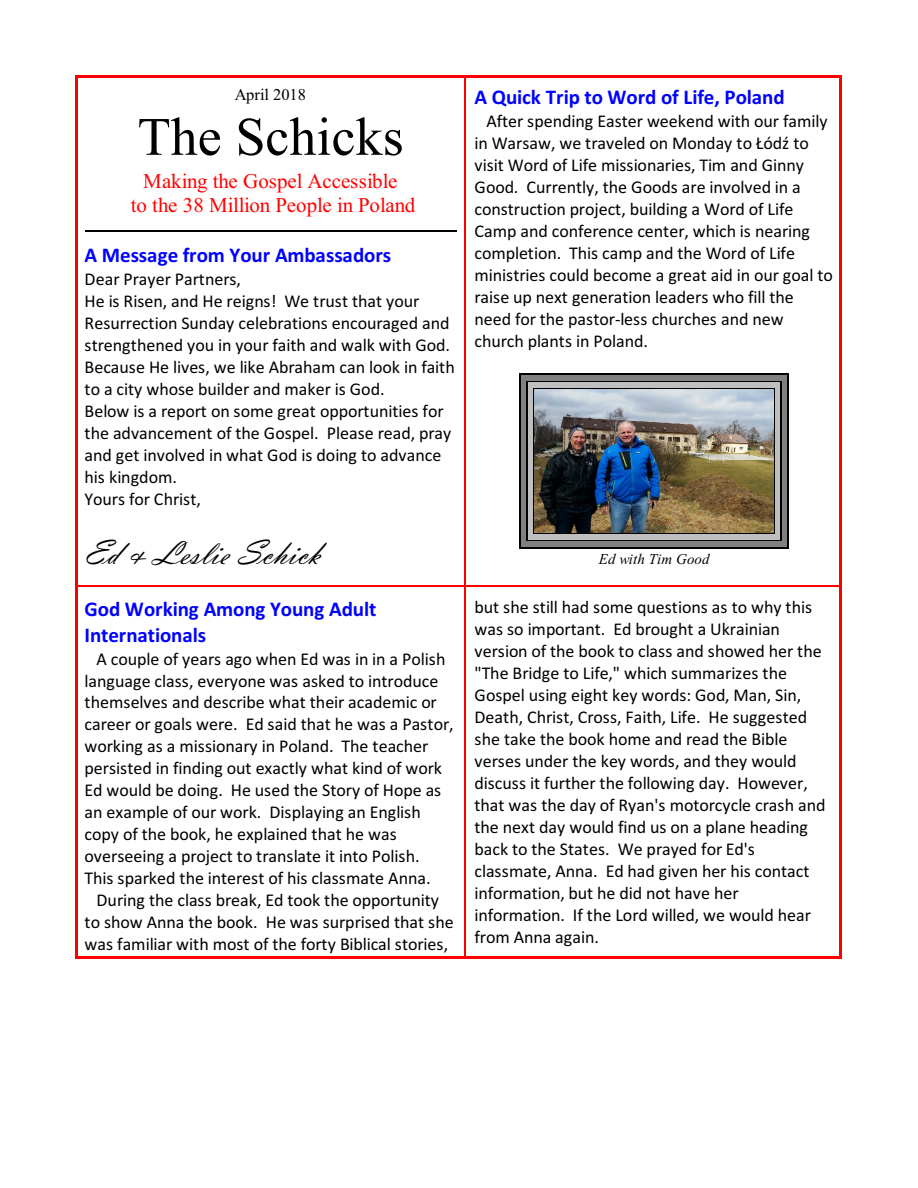
<style>
.page{position:relative;width:918px;height:1188px;background:#fff}
.page>*{position:absolute;margin:0;border:0;box-sizing:border-box;transform-origin:0 0}
.t1{font:54px "Times New Roman";color:#000}
.t2{font:36px "Vladimir Script";color:#000}
.t3{font:700 21px/25.5px "Calibri";letter-spacing:-.005em;color:#00f}
.t4{font:21px/24.9px "Times New Roman";color:#f00;text-align:center}
.t5{font:18px/21.9px "Calibri";letter-spacing:-.005em;color:#000}
.t6{font:16.5px "Times New Roman";color:#000}
.t7{font:italic 15px "Times New Roman";letter-spacing:.005em;color:#000}
</style>
<div class="page">
<hr style="left:76px;top:76px;width:2px;height:511px;background:#f00">
<hr style="left:464px;top:76px;width:1px;height:511px;background:#f00">
<hr style="left:76px;top:76px;width:389px;height:2px;background:#f00">
<hr style="left:76px;top:586px;width:389px;height:1px;background:#f00">
<hr style="left:840px;top:76px;width:2px;height:511px;background:#f00">
<hr style="left:466px;top:76px;width:376px;height:2px;background:#f00">
<hr style="left:466px;top:586px;width:376px;height:1px;background:#f00">
<hr style="left:76px;top:587px;width:2px;height:372px;background:#f00">
<hr style="left:464px;top:587px;width:1px;height:372px;background:#f00">
<hr style="left:76px;top:956px;width:389px;height:3px;background:#f00">
<hr style="left:840px;top:587px;width:2px;height:372px;background:#f00">
<hr style="left:466px;top:956px;width:376px;height:3px;background:#f00">
<img style="left:534px;top:389px;width:240px;height:145px">
<hr style="left:533px;top:387px;width:1px;height:147px;background:#000">
<hr style="left:774px;top:387px;width:1px;height:147px;background:#000">
<hr style="left:533px;top:387px;width:242px;height:1px;background:#000">
<hr style="left:533px;top:534px;width:242px;height:1px;background:#000">
<div style="left:527px;top:382px;width:6px;height:158px;background:#bfbfbf"></div>
<div style="left:775px;top:382px;width:5px;height:158px;background:#bfbfbf"></div>
<div style="left:527px;top:382px;width:253px;height:5px;background:#bfbfbf"></div>
<div style="left:527px;top:535px;width:253px;height:5px;background:#bfbfbf"></div>
<hr style="left:526px;top:381px;width:1px;height:160px;background:#000">
<hr style="left:780px;top:381px;width:2px;height:160px;background:#000">
<hr style="left:526px;top:381px;width:256px;height:1px;background:#000">
<hr style="left:526px;top:540px;width:256px;height:1px;background:#000">
<div style="left:521px;top:375px;width:5px;height:171px;background:#808080"></div>
<div style="left:782px;top:375px;width:5px;height:171px;background:#808080"></div>
<div style="left:521px;top:375px;width:266px;height:5px;background:#808080"></div>
<div style="left:521px;top:541px;width:266px;height:6px;background:#808080"></div>
<hr style="left:519px;top:374px;width:1px;height:174px;background:#000">
<hr style="left:787px;top:374px;width:2px;height:174px;background:#000">
<hr style="left:519px;top:374px;width:269px;height:1px;background:#000">
<hr style="left:519px;top:547px;width:269px;height:1px;background:#000">
<hr style="left:85px;top:231px;width:371px;height:1px;background:#000">
<p class="t6" style="left:235px;top:89px;width:73px">April 2018</p>
<h1 class="t1" style="left:138px;top:117px;width:268px">The Schicks</h1>
<p class="t4" style="left:131px;top:170px;width:286px">Making the Gospel Accessible<br>to the 38 Million People in Poland</p>
<p class="t3" style="left:85px;top:244px;width:308px">A Message from Your Ambassadors</p>
<p class="t5" style="left:85px;top:270px;width:372px">Dear Prayer Partners,<br>He is Risen, and He reigns! We trust that your Resurrection Sunday celebrations encouraged and strengthened you in your faith and walk with God.<br>Because He lives, we like Abraham can look in faith to a city whose builder and maker is God.<br>Below is a report on some great opportunities for the advancement of the Gospel. Please read, pray and get involved in what God is doing to advance his kingdom.<br>Yours for Christ,</p>
<h2 class="t2" style="left:85px;top:543px;width:238px">Ed &amp; Leslie Schick</h2>
<p class="t3" style="left:85px;top:598px;width:293px">God Working Among Young Adult<br>Internationals</p>
<p class="t5" style="left:85px;top:649px;width:371px;text-indent:12px">A couple of years ago when Ed was in in a Polish language class, everyone was asked to introduce themselves and describe what their academic or career or goals were. Ed said that he was a Pastor, working as a missionary in Poland. The teacher persisted in finding out exactly what kind of work Ed would be doing. He used the Story of Hope as an example of our work. Displaying an English copy of the book, he explained that he was overseeing a project to translate it into Polish.<br>This sparked the interest of his classmate Anna.</p>
<p class="t5" style="left:85px;top:891px;width:371px;text-align:center">During the class break, Ed took the opportunity<br>to show Anna the book. He was surprised that she was familiar with most of the forty Biblical stories,</p>
<p class="t3" style="left:474px;top:86px;width:312px">A Quick Trip to Word of Life, Poland</p>
<p class="t5" style="left:474px;top:112px;width:360px;text-indent:12px">After spending Easter weekend with our family in Warsaw, we traveled on Monday to £ódŸ to visit Word of Life missionaries, Tim and Ginny Good. Currently, the Goods are involved in a construction project, building a Word of Life Camp and conference center, which is nearing completion. This camp and the Word of Life ministries could become a great aid in our goal to raise up next generation leaders who fill the need for the pastor-less churches and new church plants in Poland.</p>
<p class="t7" style="left:599px;top:554px;width:112px">Ed with Tim Good</p>
<p class="t5" style="left:474px;top:598px;width:352px">but she still had some questions as to why this was so important. Ed brought a Ukrainian version of the book to class and showed her the "The Bridge to Life," which summarizes the Gospel using eight key words: God, Man, Sin, Death, Christ, Cross, Faith, Life. He suggested she take the book home and read the Bible verses under the key words, and they would discuss it further the following day. However, that was the day of Ryan's motorcycle crash and the next day would find us on a plane heading back to the States. We prayed for Ed's classmate, Anna. Ed had given her his contact information, but he did not have her information. If the Lord willed, we would hear from Anna again.</p>
</div>
